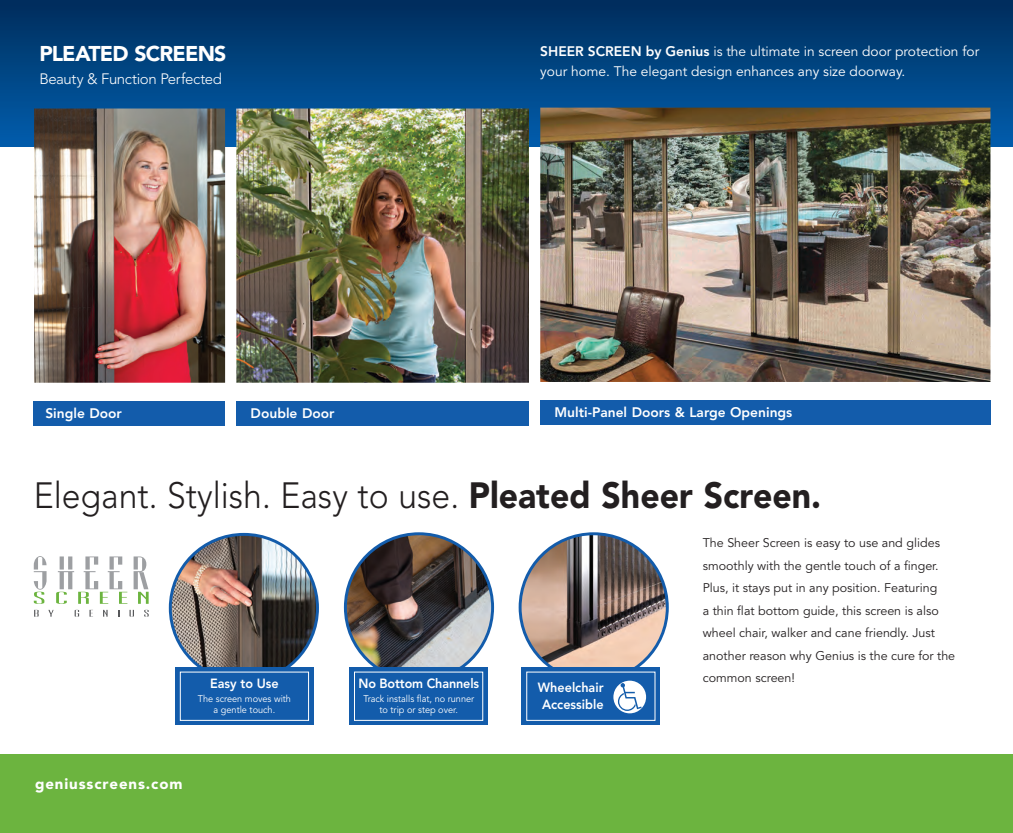
<style>
.page{position:relative;width:1013px;height:833px;background:#fff}
.page>*{position:absolute;margin:0;border:0;box-sizing:border-box;transform-origin:0 0}
.t1{font:300 36.25px "Avenir";color:#231f20;scale:.93 1}
.t2{font:900 21.25px "Avenir";letter-spacing:-.04em;color:#fff}
.t3{font:300 15px "Avenir";letter-spacing:-.03em;color:#fff}
.t4{font:900 15px "Avenir";letter-spacing:.06em;color:#fff}
.t5{font:13.75px/20px "Avenir";color:#fff}
.t6{font:800 13.75px "Avenir";color:#fff}
.t7{font:800 13.25px/16.9px "Avenir";color:#fff;text-align:center;scale:.95 1}
.t8{font:12.5px/22.5px "Avenir";color:#231f20}
.t9{font:9.62px/10.9px "Avenir";color:#fff;text-align:center;scale:.95 1}
.s1{font-weight:800}
.s2{font-weight:900}
</style>
<div class="page">
<div style="left:0;top:754px;width:1012px;height:78px;background:#6cb43f"></div>
<div style="left:0;top:0;width:1012px;height:146px;background:linear-gradient(to bottom,#002d5c,#025dab)"></div>
<svg style="left:34px;top:556px;width:115px;height:60px"></svg>
<img style="left:34px;top:108px;width:191px;height:274px">
<img style="left:236px;top:108px;width:293px;height:274px">
<img style="left:540px;top:108px;width:450px;height:274px">
<div style="left:34px;top:401px;width:191px;height:25px;background:#135cab"></div>
<div style="left:236px;top:401px;width:293px;height:25px;background:#135cab"></div>
<div style="left:540px;top:400px;width:450px;height:25px;background:#135cab"></div>
<img style="left:170px;top:534px;width:147px;height:147px;border-radius:74px">
<img style="left:521px;top:533px;width:145px;height:146px">
<img style="left:345px;top:533px;width:147px;height:148px;border-radius:74px">
<div style="left:175px;top:667px;width:138px;height:58px;background:#135cab"></div>
<div style="left:349px;top:667px;width:139px;height:58px;background:#135cab"></div>
<div style="left:522px;top:667px;width:138px;height:58px;background:#135cab"></div>
<svg style="left:613px;top:680px;width:33px;height:33px"></svg>
<svg style="left:618px;top:683px;width:23px;height:28px"></svg>
<h2 class="t2" style="left:39px;top:41px;width:189px">PLEATED SCREENS</h2>
<p class="t3" style="left:39px;top:70px;width:184px">Beauty &amp; Function Perfected</p>
<p class="t5" style="left:540px;top:41px;width:440px"><span class="s1">SHEER SCREEN by Genius</span> is the ultimate in screen door protection for your home. The elegant design enhances any size doorway.</p>
<p class="t6" style="left:45px;top:404px;width:78px">Single Door</p>
<p class="t6" style="left:251px;top:404px;width:85px">Double Door</p>
<p class="t6" style="left:554px;top:404px;width:239px">Multi-Panel Doors &amp; Large Openings</p>
<h1 class="t1" style="left:34px;top:474px;width:848px">Elegant. Stylish. Easy to use. <span class="s2">Pleated Sheer Screen.</span></h1>
<p class="t7" style="left:210px;top:674px;width:74px">Easy to Use</p>
<p class="t9" style="left:198px;top:693px;width:100px">The screen moves with a gentle touch.</p>
<p class="t4" style="left:35px;top:775px;width:149px">geniusscreens.com</p>
<p class="t7" style="left:358px;top:674px;width:128px">No Bottom Channels</p>
<p class="t9" style="left:363px;top:693px;width:118px">Track installs flat, no runner to trip or step over.</p>
<p class="t7" style="left:538px;top:679px;width:71px">Wheelchair<br>Accessible</p>
<p class="t8" style="left:702px;top:532px;width:254px">The Sheer Screen is easy to use and glides smoothly with the gentle touch of a finger.<br>Plus, it stays put in any position. Featuring<br>a thin flat bottom guide, this screen is also wheel chair, walker and cane friendly. Just another reason why Genius is the cure for the common screen!</p>
</div>
